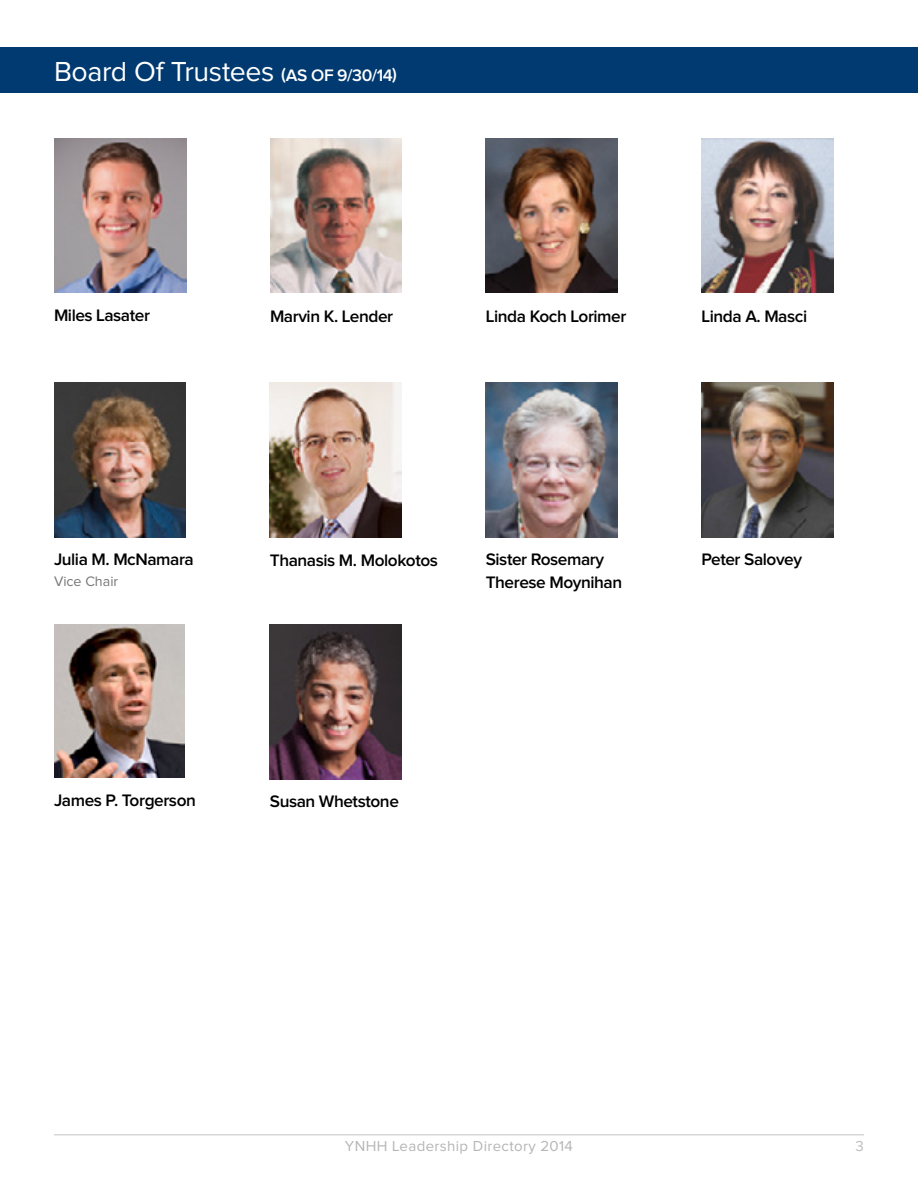
<style>
.page{position:relative;width:918px;height:1188px;background:#fff}
.page>*{position:absolute;margin:0;border:0;box-sizing:border-box;transform-origin:0 0}
.t1{font:28.5px "Proxima Nova";letter-spacing:-.015em;color:#fff}
.t2{font:600 17.25px/22.5px "Proxima Nova";letter-spacing:-.025em;color:#000}
.t3{font:15px "Proxima Nova";letter-spacing:.025em;color:#b5b5b5}
.t4{font:15px "Proxima Nova";color:#bdbdbd}
.t5{font:14.25px "Proxima Nova";color:#757675}
.s1{font-weight:600;font-size:17.25px}
</style>
<div class="page">
<hr style="left:54px;top:1134px;width:810px;height:2px;background:#d7d7d7">
<img style="left:270px;top:138px;width:132px;height:155px">
<img style="left:486px;top:138px;width:132px;height:155px">
<img style="left:702px;top:138px;width:131px;height:155px">
<img style="left:54px;top:383px;width:132px;height:155px">
<img style="left:270px;top:625px;width:132px;height:154px">
<div style="left:0;top:47px;width:918px;height:45px;background:#003a70"></div>
<img style="left:54px;top:624px;width:131px;height:154px">
<img style="left:701px;top:383px;width:132px;height:155px">
<img style="left:270px;top:383px;width:132px;height:155px">
<img style="left:486px;top:383px;width:132px;height:155px">
<img style="left:55px;top:138px;width:132px;height:155px">
<h1 class="t1" style="left:54px;top:58px;width:345px">Board Of Trustees <span class="s1">(as of 9/30/14)</span></h1>
<p class="t2" style="left:54px;top:305px;width:98px">Miles Lasater</p>
<p class="t2" style="left:270px;top:306px;width:125px">Marvin K. Lender</p>
<p class="t2" style="left:486px;top:306px;width:142px">Linda Koch Lorimer</p>
<p class="t2" style="left:702px;top:306px;width:107px">Linda A. Masci</p>
<p class="t2" style="left:54px;top:549px;width:141px">Julia M. McNamara</p>
<p class="t5" style="left:54px;top:575px;width:66px">Vice Chair</p>
<p class="t2" style="left:270px;top:550px;width:170px">Thanasis M. Molokotos</p>
<p class="t2" style="left:486px;top:549px;width:138px">Sister Rosemary<br>Therese Moynihan</p>
<p class="t2" style="left:701px;top:549px;width:102px">Peter Salovey</p>
<p class="t2" style="left:54px;top:790px;width:143px">James P. Torgerson</p>
<p class="t2" style="left:270px;top:790px;width:131px">Susan Whetstone</p>
<p class="t3" style="left:345px;top:1139px;width:230px">YNHH Leadership Directory 2014</p>
<p class="t4" style="left:856px;top:1139px;width:10px">3</p>
</div>
